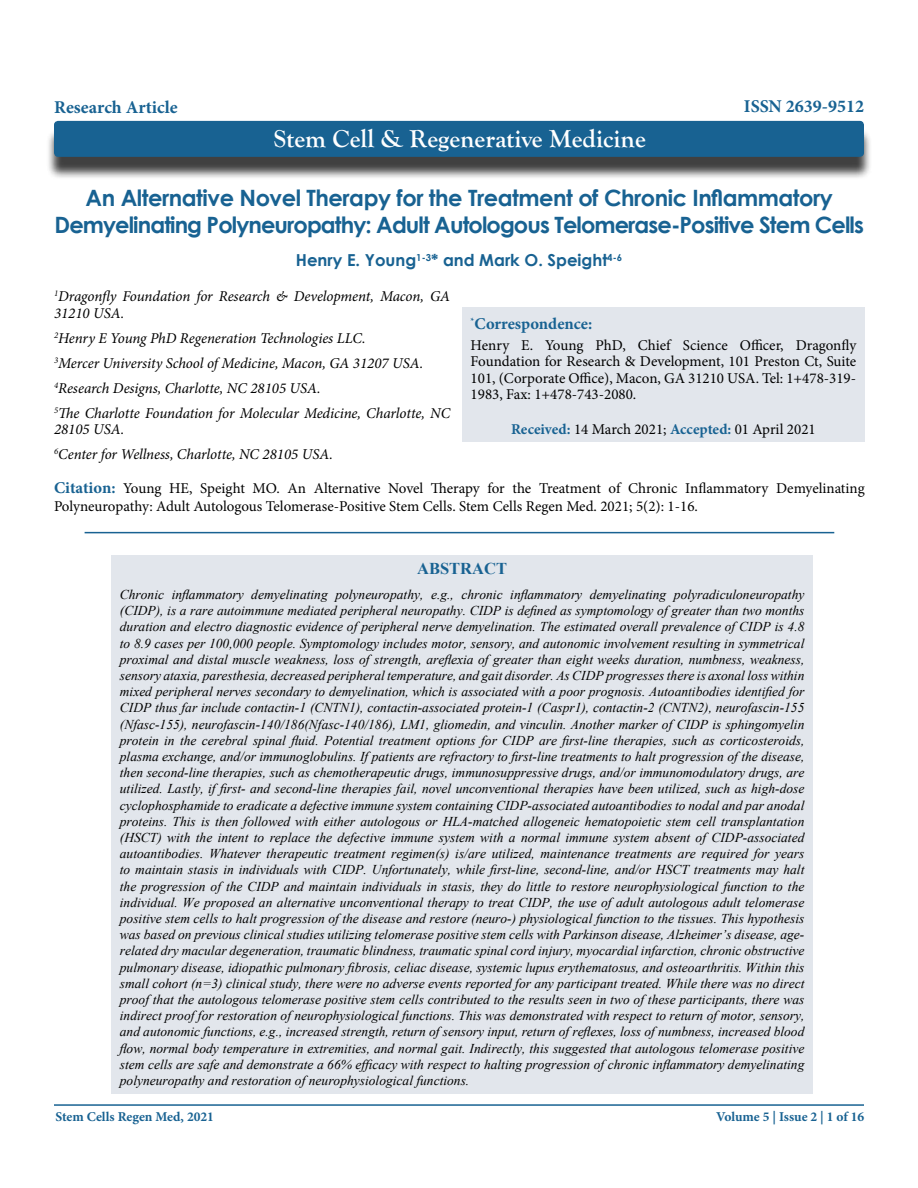
<style>
.page{position:relative;width:918px;height:1188px;background:#fff}
.page>*{position:absolute;margin:0;border:0;box-sizing:border-box;transform-origin:0 0}
.t1{font:700 25.5px "Goudy Old Style T";color:#fff}
.t2{font:700 22.5px/27px "Century Gothic";letter-spacing:-.04em;color:#186292;text-align:center}
.t3{font:700 18px "Minion Pro";color:#186292}
.t4{font:700 16.5px "Century Gothic";color:#186292}
.t5{font:700 16.5px "Minion Pro";color:#186292}
.t6{font:700 16.5px "Times New Roman";color:#186292}
.t7{font:15px/16.5px "Minion Pro";color:#000}
.t8{font:italic 15px/25px "Minion Pro";letter-spacing:-.005em;color:#000}
.t9{font:italic 13.5px/16.2px "Times New Roman";color:#000;text-align:justify}
.t10{font:700 13.5px "Minion Pro";color:#186292}
.s1{font-weight:700;color:#186292}
.s2{font-weight:700;font-size:16.5px;color:#186292}
</style>
<div class="page">
<hr style="left:54px;top:1104px;width:810px;height:2px;background:#186292">
<div style="left:46px;top:127px;width:826px;height:53px;background:#000;opacity:.75"></div>
<div style="left:54px;top:121px;width:810px;height:36px;background:#186292;border-radius:4px"></div>
<hr style="left:85px;top:532px;width:749px;height:1px;background:#186292">
<div style="left:462px;top:307px;width:403px;height:135px;background:#e2e6ec"></div>
<div style="left:111px;top:555px;width:702px;height:539px;background:#e2e6ec"></div>
<h3 class="t3" style="left:54px;top:95px;width:125px">Research Article</h3>
<h3 class="t3" style="left:744px;top:93px;width:122px">ISSN 2639-9512</h3>
<h1 class="t1" style="left:274px;top:124px;width:373px">Stem Cell &amp; Regenerative Medicine</h1>
<h2 class="t2" style="left:55px;top:183px;width:811px">An Alternative Novel Therapy for the Treatment of Chronic Inflammatory<br>Demyelinating Polyneuropathy: Adult Autologous Telomerase-Positive Stem Cells</h2>
<p class="t4" style="left:296px;top:248px;width:328px">Henry E. Young<sup>1-3</sup>* and Mark O. Speight<sup>4-6</sup></p>
<p class="t8" style="left:54px;top:288px;width:398px;line-height:16.5px"><sup>1</sup>Dragonfly Foundation for Research &amp; Development, Macon, GA<br>31210 USA.</p>
<p class="t8" style="left:54px;top:326px;width:398px"><sup>2</sup>Henry E Young PhD Regeneration Technologies LLC.<br><sup>3</sup>Mercer University School of Medicine, Macon, GA 31207 USA.<br><sup>4</sup>Research Designs, Charlotte, NC 28105 USA.<br><sup>5</sup>The Charlotte Foundation for Molecular Medicine, Charlotte, NC</p>
<p class="t8" style="left:54px;top:417px;width:280px">28105 USA.<br><sup>6</sup>Center for Wellness, Charlotte, NC 28105 USA.</p>
<p class="t5" style="left:471px;top:312px;width:123px"><sup>*</sup>Correspondence:</p>
<p class="t7" style="left:471px;top:337px;width:387px;text-align:justify">Henry E. Young PhD, Chief Science Officer, Dragonfly Foundation for Research &amp; Development, 101 Preston Ct, Suite 101, (Corporate Office), Macon, GA 31210 USA. Tel: 1+478-319- 1983, Fax: 1+478-743-2080.</p>
<p class="t7" style="left:511px;top:421px;width:306px"><span class="s1">Received:</span> 14 March 2021; <span class="s1">Accepted:</span> 01 April 2021</p>
<p class="t7" style="left:54px;top:479px;width:812px;line-height:18px"><span class="s2">Citation:</span> Young HE, Speight MO. An Alternative Novel Therapy for the Treatment of Chronic Inflammatory Demyelinating<br>Polyneuropathy: Adult Autologous Telomerase-Positive Stem Cells. Stem Cells Regen Med. 2021; 5(2): 1-16.</p>
<p class="t6" style="left:417px;top:557px;width:91px">ABSTRACT</p>
<p class="t9" style="left:120px;top:586px;width:686px">Chronic inflammatory demyelinating polyneuropathy, e.g., chronic inflammatory demyelinating polyradiculoneuropathy (CIDP), is a rare autoimmune mediated peripheral neuropathy. CIDP is defined as symptomology of greater than two months duration and electro diagnostic evidence of peripheral nerve demyelination. The estimated overall prevalence of CIDP is 4.8 to 8.9 cases per 100,000 people. Symptomology includes motor, sensory, and autonomic involvement resulting in symmetrical proximal and distal muscle weakness, loss of strength, areflexia of greater than eight weeks duration, numbness, weakness, sensory ataxia, paresthesia, decreased peripheral temperature, and gait disorder. As CIDP progresses there is axonal loss within mixed peripheral nerves secondary to demyelination, which is associated with a poor prognosis. Autoantibodies identified for CIDP thus far include contactin-1 (CNTN1), contactin-associated protein-1 (Caspr1), contactin-2 (CNTN2), neurofascin-155 (Nfasc-155), neurofascin-140/186(Nfasc-140/186), LM1, gliomedin, and vinculin. Another marker of CIDP is sphingomyelin protein in the cerebral spinal fluid. Potential treatment options for CIDP are first-line therapies, such as corticosteroids, plasma exchange, and/or immunoglobulins. If patients are refractory to first-line treatments to halt progression of the disease, then second-line therapies, such as chemotherapeutic drugs, immunosuppressive drugs, and/or immunomodulatory drugs, are utilized. Lastly, if first- and second-line therapies fail, novel unconventional therapies have been utilized, such as high-dose cyclophosphamide to eradicate a defective immune system containing CIDP-associated autoantibodies to nodal and par anodal proteins. This is then followed with either autologous or HLA-matched allogeneic hematopoietic stem cell transplantation (HSCT) with the intent to replace the defective immune system with a normal immune system absent of CIDP-associated autoantibodies. Whatever therapeutic treatment regimen(s) is/are utilized, maintenance treatments are required for years to maintain stasis in individuals with CIDP. Unfortunately, while first-line, second-line, and/or HSCT treatments may halt the progression of the CIDP and maintain individuals in stasis, they do little to restore neurophysiological function to the individual. We proposed an alternative unconventional therapy to treat CIDP, the use of adult autologous adult telomerase positive stem cells to halt progression of the disease and restore (neuro-) physiological function to the tissues. This hypothesis was based on previous clinical studies utilizing telomerase positive stem cells with Parkinson disease, Alzheimer’s disease, age&shy;related dry macular degeneration, traumatic blindness, traumatic spinal cord injury, myocardial infarction, chronic obstructive pulmonary disease, idiopathic pulmonary fibrosis, celiac disease, systemic lupus erythematosus, and osteoarthritis. Within this small cohort (n=3) clinical study, there were no adverse events reported for any participant treated. While there was no direct proof that the autologous telomerase positive stem cells contributed to the results seen in two of these participants, there was indirect proof for restoration of neurophysiological functions. This was demonstrated with respect to return of motor, sensory, and autonomic functions, e.g., increased strength, return of sensory input, return of reflexes, loss of numbness, increased blood flow, normal body temperature in extremities, and normal gait. Indirectly, this suggested that autologous telomerase positive stem cells are safe and demonstrate a 66% efficacy with respect to halting progression of chronic inflammatory demyelinating polyneuropathy and restoration of neurophysiological functions.</p>
<p class="t10" style="left:55px;top:1107px;width:160px">Stem Cells Regen Med, 2021</p>
<p class="t10" style="left:716px;top:1107px;width:150px">Volume 5 | Issue 2 | 1 of 16</p>
</div>
